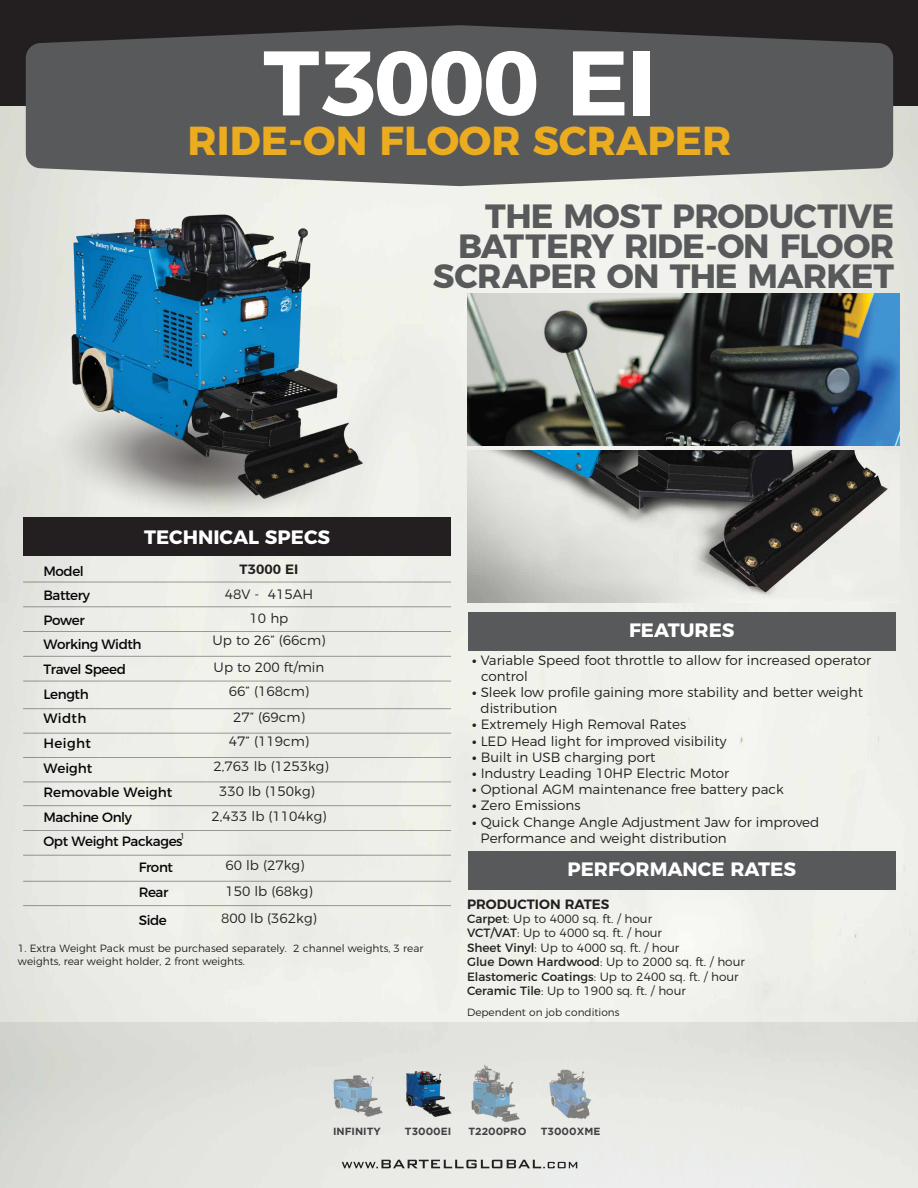
<style>
.page{position:relative;width:918px;height:1188px;background:#fff}
.page>*{position:absolute;margin:0;border:0;box-sizing:border-box;transform-origin:0 0}
.t1{font:700 91.35px "Montserrat";letter-spacing:-.02em;color:#fff}
.t2{font:700 40.35px "Montserrat";color:#ebac20}
.t3{font:700 33.6px/30px "Montserrat";letter-spacing:-.02em;color:#58595b;text-align:right}
.t4{font:700 19.35px "Montserrat";color:#fff}
.t5{font:300 13.5px/16.2px "Montserrat";color:#231f20}
.t6{font:13.5px/24.6px "Montserrat";letter-spacing:-.03em;color:#040505}
.t7{font:600 13.5px "Montserrat";color:#231f20}
.t8{font:13.5px "Montserrat";letter-spacing:-.005em;color:#040505}
.t9{font:13.5px/24.6px "Montserrat";letter-spacing:.015em;color:#040505}
.t10{font:300 12px/14.4px "Montserrat";color:#231f20}
.t11{font:300 10.5px/12.6px "Montserrat";color:#231f20}
.t12{font:700 10.35px "Gotham";color:#414042}
.t13{font:9px "Myriad Pro";color:#231f20}
.s1{font-weight:700}
.s2{font-weight:400}
</style>
<div class="page">
<img style="left:0;top:0;width:918px;height:1022px">
<div style="left:1px;top:0;width:917px;height:106px;background:#231f20"></div>
<div style="left:0;top:1022px;width:918px;height:166px;background:linear-gradient(to right,#dcddd9,#eaeae7)"></div>
<svg style="left:342px;top:1160px;width:235px;height:8px;background:#a4a4a1"></svg>
<svg style="left:26px;top:25px;width:867px;height:161px;background:#5d5d5f"></svg>
<div style="left:468px;top:612px;width:428px;height:39px;background:#58595b"></div>
<div style="left:468px;top:851px;width:428px;height:39px;background:#58595b"></div>
<img style="left:468px;top:294px;width:432px;height:151px">
<img style="left:468px;top:451px;width:432px;height:152px">
<svg style="left:53px;top:392px;width:289px;height:125px;background:#e8e9e3"></svg>
<img style="left:61px;top:206px;width:309px;height:303px">
<div style="left:23px;top:517px;width:428px;height:39px;background:#231f20"></div>
<hr style="left:23px;top:582px;width:428px;height:1px;background:#231f20">
<hr style="left:23px;top:606px;width:428px;height:1px;background:#231f20">
<hr style="left:23px;top:631px;width:428px;height:1px;background:#231f20">
<hr style="left:23px;top:656px;width:428px;height:1px;background:#231f20">
<hr style="left:23px;top:681px;width:428px;height:1px;background:#231f20">
<hr style="left:23px;top:708px;width:428px;height:1px;background:#231f20">
<hr style="left:23px;top:733px;width:428px;height:1px;background:#231f20">
<hr style="left:23px;top:757px;width:428px;height:1px;background:#231f20">
<hr style="left:23px;top:781px;width:428px;height:1px;background:#231f20">
<hr style="left:23px;top:805px;width:428px;height:1px;background:#231f20">
<hr style="left:23px;top:830px;width:428px;height:1px;background:#231f20">
<hr style="left:23px;top:855px;width:428px;height:1px;background:#231f20">
<hr style="left:23px;top:881px;width:428px;height:1px;background:#231f20">
<hr style="left:23px;top:905px;width:428px;height:1px;background:#231f20">
<img style="left:400px;top:1069px;width:57px;height:49px">
<img style="left:471px;top:1064px;width:51px;height:59px">
<img style="left:319px;top:1067px;width:80px;height:54px">
<img style="left:547px;top:1066px;width:46px;height:54px">
<h1 class="t1" style="left:263px;top:8px;width:394px">T3000 EI</h1>
<h2 class="t2" style="left:188px;top:107px;width:545px">RIDE-ON FLOOR SCRAPER</h2>
<h3 class="t3" style="left:433px;top:199px;width:463px">THE MOST PRODUCTIVE<br>BATTERY RIDE-ON FLOOR<br>SCRAPER ON THE MARKET</h3>
<h3 class="t4" style="left:144px;top:521px;width:188px">TECHNICAL SPECS</h3>
<p class="t6" style="left:43px;top:557px;width:48px">Model<br>Battery</p>
<p class="t6" style="left:43px;top:607px;width:43px">Power</p>
<p class="t6" style="left:43px;top:631px;width:100px">Working Width<br>Travel Speed</p>
<p class="t6" style="left:43px;top:681px;width:47px">Length</p>
<p class="t6" style="left:43px;top:705px;width:45px">Width</p>
<p class="t9" style="left:43px;top:730px;width:50px">Height<br>Weight</p>
<p class="t6" style="left:43px;top:804px;width:90px">Machine Only</p>
<p class="t6" style="left:43px;top:828px;width:141px">Opt Weight Packages</p>
<p class="t6" style="left:139px;top:854px;width:36px">Front</p>
<p class="t6" style="left:139px;top:879px;width:31px">Rear</p>
<p class="t6" style="left:139px;top:907px;width:30px">Side</p>
<p class="t8" style="left:43px;top:782px;width:130px">Removable Weight</p>
<p class="t13" style="left:180px;top:830px;width:6px">1</p>
<p class="t7" style="left:240px;top:558px;width:60px">T3000 EI</p>
<p class="t5" style="left:225px;top:584px;width:90px">48V - 415AH</p>
<p class="t5" style="left:213px;top:626px;width:115px;line-height:26.2px">Up to 26” (66cm)<br>Up to 200 ft/min</p>
<p class="t5" style="left:229px;top:682px;width:82px">66” (168cm)</p>
<p class="t5" style="left:214px;top:728px;width:117px;line-height:24.5px;text-align:center">47” (119cm)<br>2,763 lb (1253kg)</p>
<p class="t5" style="left:250px;top:609px;width:40px">10 hp</p>
<p class="t5" style="left:233px;top:708px;width:73px">27” (69cm)</p>
<p class="t5" style="left:212px;top:777px;width:117px;line-height:25.3px;text-align:center">330 lb (150kg)<br>2,433 lb (1104kg)</p>
<p class="t5" style="left:225px;top:852px;width:89px;line-height:25.2px">60 lb (27kg)<br>150 lb (68kg)</p>
<p class="t5" style="left:221px;top:909px;width:97px">800 lb (362kg)</p>
<p class="t11" style="left:18px;top:941px;width:407px">1. Extra Weight Pack must be purchased separately. 2 channel weights, 3 rear weights, rear weight holder, 2 front weights.</p>
<h3 class="t4" style="left:629px;top:614px;width:107px">FEATURES</h3>
<p class="t5" style="left:472px;top:650px;width:401px"><span class="s1">∙</span> Variable Speed foot throttle to allow for increased operator</p>
<p class="t5" style="left:481px;top:667px;width:48px">control</p>
<p class="t5" style="left:472px;top:683px;width:392px"><span class="s1">∙</span> Sleek low profile gaining more stability and better weight</p>
<p class="t5" style="left:481px;top:699px;width:78px">distribution</p>
<p class="t5" style="left:472px;top:715px;width:215px"><span class="s1">∙</span> Extremely High Removal Rates</p>
<p class="t5" style="left:472px;top:731px;width:256px"><span class="s1">∙</span> LED Head light for improved visibility</p>
<p class="t5" style="left:472px;top:748px;width:185px"><span class="s1">∙</span> Built in USB charging port</p>
<p class="t5" style="left:472px;top:764px;width:259px"><span class="s1">∙</span> Industry Leading 10HP Electric Motor</p>
<p class="t5" style="left:472px;top:780px;width:313px"><span class="s1">∙</span> Optional AGM maintenance free battery pack</p>
<p class="t5" style="left:472px;top:796px;width:110px"><span class="s1">∙</span> Zero Emissions</p>
<p class="t5" style="left:481px;top:812px;width:340px;text-indent:-9px"><span class="s1">•</span> Quick Change Angle Adjustment Jaw for improved<br>Performance and weight distribution</p>
<h3 class="t4" style="left:568px;top:853px;width:230px">PERFORMANCE RATES</h3>
<p class="t7" style="left:467px;top:893px;width:144px">PRODUCTION RATES</p>
<p class="t10" style="left:467px;top:910px;width:279px"><span class="s2">Carpet</span>: Up to 4000 sq. ft. / hour<br><span class="s2">VCT/VAT</span>: Up to 4000 sq. ft. / hour<br><span class="s2">Sheet Vinyl</span>: Up to 4000 sq. ft. / hour<br><span class="s2">Glue Down Hardwood</span>: Up to 2000 sq. ft. / hour <span class="s2">Elastomeric Coatings</span>: Up to 2400 sq. ft. / hour <span class="s2">Ceramic Tile</span>: Up to 1900 sq. ft. / hour</p>
<p class="t11" style="left:467px;top:1005px;width:154px">Dependent on job conditions</p>
<p class="t12" style="left:333px;top:1125px;width:49px">INFINITY</p>
<p class="t12" style="left:405px;top:1125px;width:48px">T3000EI</p>
<p class="t12" style="left:469px;top:1125px;width:59px">T2200PRO</p>
<p class="t12" style="left:541px;top:1125px;width:61px">T3000XME</p>
</div>
